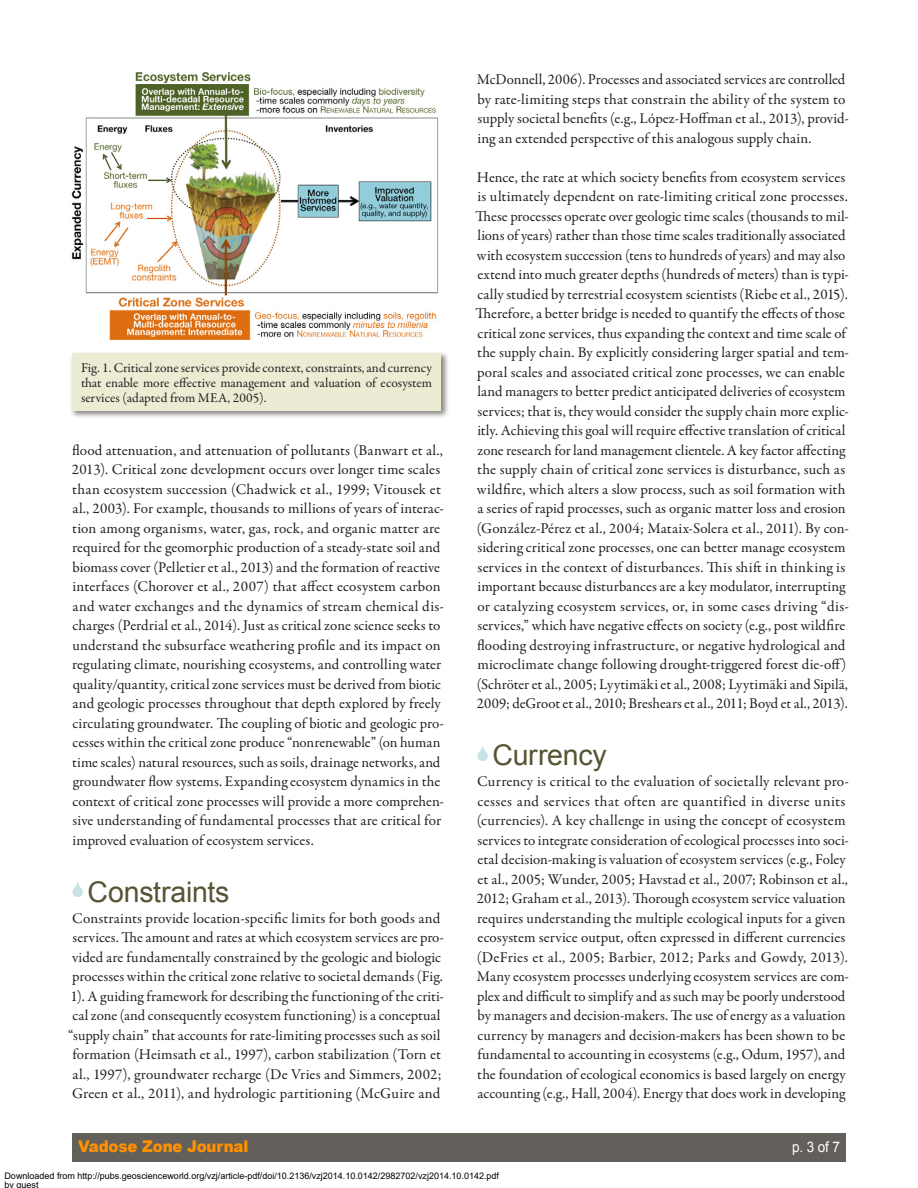
<style>
.page{position:relative;width:918px;height:1188px;background:#fff}
.page>*{position:absolute;margin:0;border:0;box-sizing:border-box;transform-origin:0 0}
.t1{font:28.5px "Arial";letter-spacing:-.01em;color:#565434}
.t2{font:900 16.2px "Arial";letter-spacing:-.01em;color:#ff9100;scale:.93 1}
.t3{font:15px/19.5px "Garamond Premr Pro";letter-spacing:.005em;color:#231f20}
.t4{font:14.55px "Arial";color:#fff;scale:.93 1}
.t5{font:13.5px/15px "Garamond Premr Pro";color:#231f20;text-align:justify}
.t6{font:9px/9px "Arial";color:#000}
</style>
<div class="page">
<div style="left:72px;top:1133px;width:774px;height:28px;background:#635f5b"></div>
<img style="left:71px;top:72px;width:367px;height:268px">
<div style="left:70px;top:351px;width:379px;height:68px;background:#635f5b;opacity:.75"></div>
<div style="left:72px;top:353px;width:369px;height:58px;background:#ececd4"></div>
<p class="t5" style="left:81px;top:360px;width:353px">Fig. 1. Critical zone services provide context, constraints, and currency that enable more effective management and valuation of ecosystem services (adapted from MEA, 2005).</p>
<p class="t3" style="left:72px;top:440px;width:374px">flood attenuation, and attenuation of pollutants (Banwart et al., 2013). Critical zone development occurs over longer time scales than ecosystem succession (Chadwick et al., 1999; Vitousek et al., 2003). For example, thousands to millions of years of interac&shy;tion among organisms, water, gas, rock, and organic matter are required for the geomorphic production of a steady-state soil and biomass cover (Pelletier et al., 2013) and the formation of reactive interfaces (Chorover et al., 2007) that affect ecosystem carbon and water exchanges and the dynamics of stream chemical dis&shy;charges (Perdrial et al., 2014). Just as critical zone science seeks to understand the subsurface weathering profile and its impact on regulating climate, nourishing ecosystems, and controlling water quality/quantity, critical zone services must be derived from biotic and geologic processes throughout that depth explored by freely circulating groundwater. The coupling of biotic and geologic pro&shy;cesses within the critical zone produce “nonrenewable” (on human time scales) natural resources, such as soils, drainage networks, and groundwater flow systems. Expanding ecosystem dynamics in the context of critical zone processes will provide a more comprehen&shy;sive understanding of fundamental processes that are critical for improved evaluation of ecosystem services.</p>
<h1 class="t1" style="left:88px;top:873px;width:144px">Constraints</h1>
<p class="t3" style="left:68px;top:908px;width:377px">Constraints provide location-specific limits for both goods and services. The amount and rates at which ecosystem services are pro&shy;vided are fundamentally constrained by the geologic and biologic processes within the critical zone relative to societal demands (Fig.<br>1). A guiding framework for describing the functioning of the criti&shy;cal zone (and consequently ecosystem functioning) is a conceptual “supply chain” that accounts for rate-limiting processes such as soil formation (Heimsath et al., 1997), carbon stabilization (Torn et al., 1997), groundwater recharge (De Vries and Simmers, 2002; Green et al., 2011), and hydrologic partitioning (McGuire and</p>
<p class="t3" style="left:477px;top:70px;width:374px">McDonnell, 2006). Processes and associated services are controlled by rate-limiting steps that constrain the ability of the system to supply societal benefits (e.g., López-Hoffman et al., 2013), provid&shy;ing an extended perspective of this analogous supply chain.</p>
<p class="t3" style="left:476px;top:167px;width:375px">Hence, the rate at which society benefits from ecosystem services is ultimately dependent on rate-limiting critical zone processes.<br>These processes operate over geologic time scales (thousands to mil&shy;lions of years) rather than those time scales traditionally associated with ecosystem succession (tens to hundreds of years) and may also extend into much greater depths (hundreds of meters) than is typi&shy;cally studied by terrestrial ecosystem scientists (Riebe et al., 2015).<br>Therefore, a better bridge is needed to quantify the effects of those critical zone services, thus expanding the context and time scale of the supply chain. By explicitly considering larger spatial and tem&shy;poral scales and associated critical zone processes, we can enable land managers to better predict anticipated deliveries of ecosystem services; that is, they would consider the supply chain more explic&shy;itly. Achieving this goal will require effective translation of critical zone research for land management clientele. A key factor affecting the supply chain of critical zone services is disturbance, such as wildfire, which alters a slow process, such as soil formation with a series of rapid processes, such as organic matter loss and erosion (González-Pérez et al., 2004; Mataix-Solera et al., 2011). By con&shy;sidering critical zone processes, one can better manage ecosystem services in the context of disturbances. This shift in thinking is important because disturbances are a key modulator, interrupting or catalyzing ecosystem services, or, in some cases driving “dis&shy;services,” which have negative effects on society (e.g., post wildfire flooding destroying infrastructure, or negative hydrological and microclimate change following drought-triggered forest die-off) (Schröter et al., 2005; Lyytimäki et al., 2008; Lyytimäki and Sipilä, 2009; deGroot et al., 2010; Breshears et al., 2011; Boyd et al., 2013).</p>
<h1 class="t1" style="left:493px;top:736px;width:116px">Currency</h1>
<p class="t3" style="left:477px;top:772px;width:374px">Currency is critical to the evaluation of societally relevant pro&shy;cesses and services that often are quantified in diverse units (currencies). A key challenge in using the concept of ecosystem services to integrate consideration of ecological processes into soci&shy;etal decision-making is valuation of ecosystem services (e.g., Foley et al., 2005; Wunder, 2005; Havstad et al., 2007; Robinson et al., 2012; Graham et al., 2013). Thorough ecosystem service valuation requires understanding the multiple ecological inputs for a given ecosystem service output, often expressed in different currencies (DeFries et al., 2005; Barbier, 2012; Parks and Gowdy, 2013).<br>Many ecosystem processes underlying ecosystem services are com&shy;plex and difficult to simplify and as such may be poorly understood by managers and decision-makers. The use of energy as a valuation currency by managers and decision-makers has been shown to be fundamental to accounting in ecosystems (e.g., Odum, 1957), and the foundation of ecological economics is based largely on energy accounting (e.g., Hall, 2004). Energy that does work in developing</p>
<p class="t2" style="left:78px;top:1135px;width:185px">Vadose Zone Journal</p>
<p class="t4" style="left:792px;top:1138px;width:53px">p. 3 of 7</p>
<p class="t6" style="left:4px;top:1172px;width:496px">Downloaded from http://pubs.geoscienceworld.org/vzj/article-pdf/doi/10.2136/vzj2014.10.0142/2982702/vzj2014.10.0142.pdf by guest</p>
</div>
